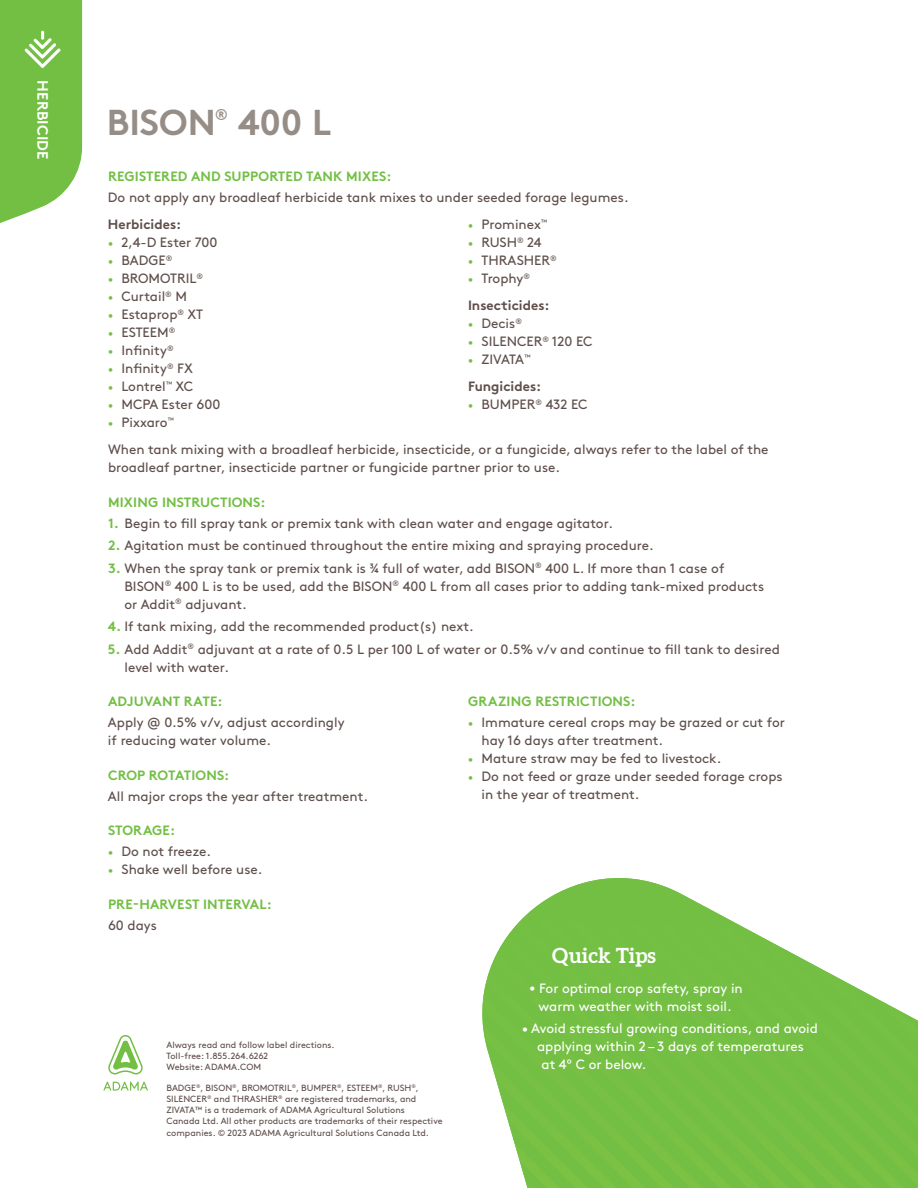
<style>
.page{position:relative;width:918px;height:1188px;background:#fff}
.page>*{position:absolute;margin:0;border:0;box-sizing:border-box;transform-origin:0 0}
.t1{font:700 36px "Brown Pro";color:#978d87}
.t2{font:700 21px "Aleo";color:#fff}
.t3{font:700 15.75px "Brown Pro";color:#978d87}
.t4{font:700 15px "Brown Pro";letter-spacing:.01em;color:#fff}
.t5{font:13.5px/18px "Brown Pro";color:#5f4f4b}
.t6{font:13.5px/18px "Brown Pro";color:#fff;text-align:center}
.t7{font:700 13.5px "Brown Pro";letter-spacing:.01em;color:#72bf44}
.t8{font:700 13.5px/27px "Brown Pro";color:#5f4f4b}
.t9{font:9px/11.2px "Brown Pro";color:#5f4f4b}
.s1{font-size:9px;color:#72bf44}
.s2{font-weight:400;font-size:9px;color:#72bf44}
.s3{font-weight:400}
.s4{font-weight:700;color:#72bf44}
.s5{font-size:10.5px}
</style>
<div class="page">
<svg style="left:0;top:0;width:82px;height:223px;background:#81c558"></svg>
<svg style="left:108px;top:1035px;width:35px;height:39px"></svg>
<svg style="left:103px;top:1082px;width:45px;height:9px"></svg>
<img style="left:482px;top:878px;width:436px;height:310px">
<p class="t4" style="left:55px;top:80px;width:81px;rotate:90deg">HERBICIDE</p>
<h1 class="t1" style="left:107px;top:93px;width:111px">BISON</h1>
<p class="t3" style="left:215px;top:102px;width:15px">®</p>
<h1 class="t1" style="left:238px;top:93px;width:95px">400 L</h1>
<p class="t7" style="left:108px;top:165px;width:285px">REGISTERED AND SUPPORTED TANK MIXES:</p>
<p class="t5" style="left:108px;top:187px;width:522px">Do not apply any broadleaf herbicide tank mixes to under seeded forage legumes.</p>
<p class="t8" style="left:108px;top:209px;width:75px">Herbicides:</p>
<p class="t5" style="left:108px;top:232px;width:111px"><span class="s1">•</span> 2,4-D Ester 700</p>
<p class="t5" style="left:108px;top:250px;width:66px"><span class="s1">•</span> BADGE<sup>®</sup></p>
<p class="t5" style="left:108px;top:268px;width:97px"><span class="s1">•</span> BROMOTRIL<sup>®</sup></p>
<p class="t5" style="left:108px;top:286px;width:81px"><span class="s1">•</span> Curtail<sup>®</sup> M</p>
<p class="t5" style="left:108px;top:304px;width:97px"><span class="s1">•</span> Estaprop<sup>®</sup> XT</p>
<p class="t5" style="left:108px;top:322px;width:69px"><span class="s1">•</span> ESTEEM<sup>®</sup></p>
<p class="t5" style="left:108px;top:340px;width:67px"><span class="s1">•</span> Infinity<sup>®</sup></p>
<p class="t5" style="left:108px;top:358px;width:86px"><span class="s1">•</span> Infinity<sup>®</sup> FX</p>
<p class="t5" style="left:108px;top:376px;width:87px"><span class="s1">•</span> Lontrel<sup>™</sup> XC</p>
<p class="t5" style="left:108px;top:394px;width:114px"><span class="s1">•</span> MCPA Ester 600</p>
<p class="t5" style="left:108px;top:412px;width:68px"><span class="s1">•</span> Pixxaro<sup>™</sup></p>
<p class="t5" style="left:468px;top:214px;width:81px"><span class="s1">•</span> Prominex<sup>™</sup></p>
<p class="t5" style="left:468px;top:232px;width:72px"><span class="s1">•</span> RUSH<sup>®</sup> 24</p>
<p class="t5" style="left:468px;top:250px;width:90px"><span class="s1">•</span> THRASHER<sup>®</sup></p>
<p class="t8" style="left:468px;top:263px;width:83px"><span class="s2">•</span> <span class="s3">Trophy</span><sup>®<br></sup>Insecticides:</p>
<p class="t5" style="left:468px;top:313px;width:55px"><span class="s1">•</span> Decis<sup>®</sup></p>
<p class="t5" style="left:468px;top:331px;width:126px"><span class="s1">•</span> SILENCER<sup>®</sup> 120 EC</p>
<p class="t8" style="left:468px;top:344px;width:75px"><span class="s2">•</span> <span class="s3">ZIVATA</span><sup>™<br></sup>Fungicides:</p>
<p class="t5" style="left:468px;top:394px;width:121px"><span class="s1">•</span> BUMPER<sup>®</sup> 432 EC</p>
<p class="t5" style="left:108px;top:439px;width:662px">When tank mixing with a broadleaf herbicide, insecticide, or a fungicide, always refer to the label of the broadleaf partner, insecticide partner or fungicide partner prior to use.</p>
<p class="t7" style="left:108px;top:491px;width:159px">MIXING INSTRUCTIONS:</p>
<p class="t5" style="left:108px;top:513px;width:506px"><span class="s4">1.</span> Begin to fill spray tank or premix tank with clean water and engage agitator.</p>
<p class="t5" style="left:108px;top:535px;width:547px"><span class="s4">2.</span> Agitation must be continued throughout the entire mixing and spraying procedure.</p>
<p class="t5" style="left:125px;top:558px;width:641px;text-indent:-16px"><span class="s4">3.</span> When the spray tank or premix tank is 3/4 full of water, add BISON<sup>®</sup> 400 L. If more than 1 case of<br>BISON<sup>®</sup> 400 L is to be used, add the BISON<sup>®</sup> 400 L from all cases prior to adding tank-mixed products or Addit<sup>®</sup> adjuvant.</p>
<p class="t5" style="left:108px;top:616px;width:367px"><span class="s4">4.</span> If tank mixing, add the recommended product(s) next.</p>
<p class="t5" style="left:124px;top:639px;width:657px;text-indent:-16px"><span class="s4">5.</span> Add Addit<sup>®</sup> adjuvant at a rate of 0.5 L per 100 L of water or 0.5% v/v and continue to fill tank to desired level with water.</p>
<p class="t7" style="left:108px;top:690px;width:116px">ADJUVANT RATE:</p>
<p class="t5" style="left:108px;top:712px;width:238px">Apply @ 0.5% v/v, adjust accordingly if reducing water volume.</p>
<p class="t7" style="left:108px;top:764px;width:123px">CROP ROTATIONS:</p>
<p class="t5" style="left:108px;top:786px;width:262px">All major crops the year after treatment.</p>
<p class="t7" style="left:108px;top:819px;width:69px">STORAGE:</p>
<p class="t5" style="left:108px;top:841px;width:104px"><span class="s1">•</span> Do not freeze.</p>
<p class="t5" style="left:108px;top:859px;width:156px"><span class="s1">•</span> Shake well before use.</p>
<p class="t7" style="left:108px;top:893px;width:165px">PRE-HARVEST INTERVAL:</p>
<p class="t5" style="left:108px;top:915px;width:50px">60 days</p>
<p class="t7" style="left:468px;top:690px;width:169px">GRAZING RESTRICTIONS:</p>
<p class="t5" style="left:482px;top:712px;width:305px;text-indent:-14px"><span class="s1">•</span> Immature cereal crops may be grazed or cut for hay 16 days after treatment.</p>
<p class="t5" style="left:468px;top:748px;width:255px"><span class="s1">•</span> Mature straw may be fed to livestock.</p>
<p class="t5" style="left:482px;top:766px;width:303px;text-indent:-14px"><span class="s1">•</span> Do not feed or graze under seeded forage crops in the year of treatment.</p>
<p class="t9" style="left:166px;top:1038px;width:170px">Always read and follow label directions.<br>Toll-free: 1.855.264.6262<br>Website: ADAMA.COM</p>
<p class="t9" style="left:166px;top:1081px;width:278px">BADGE<sup>®</sup>, BISON<sup>®</sup>, BROMOTRIL<sup>®</sup>, BUMPER<sup>®</sup>, ESTEEM<sup>®</sup>, RUSH<sup>®</sup>, SILENCER<sup>®</sup> and THRASHER<sup>®</sup> are registered trademarks, and ZIVATA™ is a trademark of ADAMA Agricultural Solutions<br>Canada Ltd. All other products are trademarks of their respective companies. © 2023 ADAMA Agricultural Solutions Canada Ltd.</p>
<h2 class="t2" style="left:552px;top:943px;width:106px">Quick Tips</h2>
<p class="t6" style="left:530px;top:978px;width:215px"><span class="s5">•</span> For optimal crop safety, spray in warm weather with moist soil.</p>
<p class="t6" style="left:522px;top:1018px;width:298px"><span class="s5">•</span> Avoid stressful growing conditions, and avoid</p>
<p class="t6" style="left:537px;top:1036px;width:268px">applying within 2 – 3 days of temperatures</p>
<p class="t6" style="left:542px;top:1054px;width:106px">at 4º C or below.</p>
</div>
